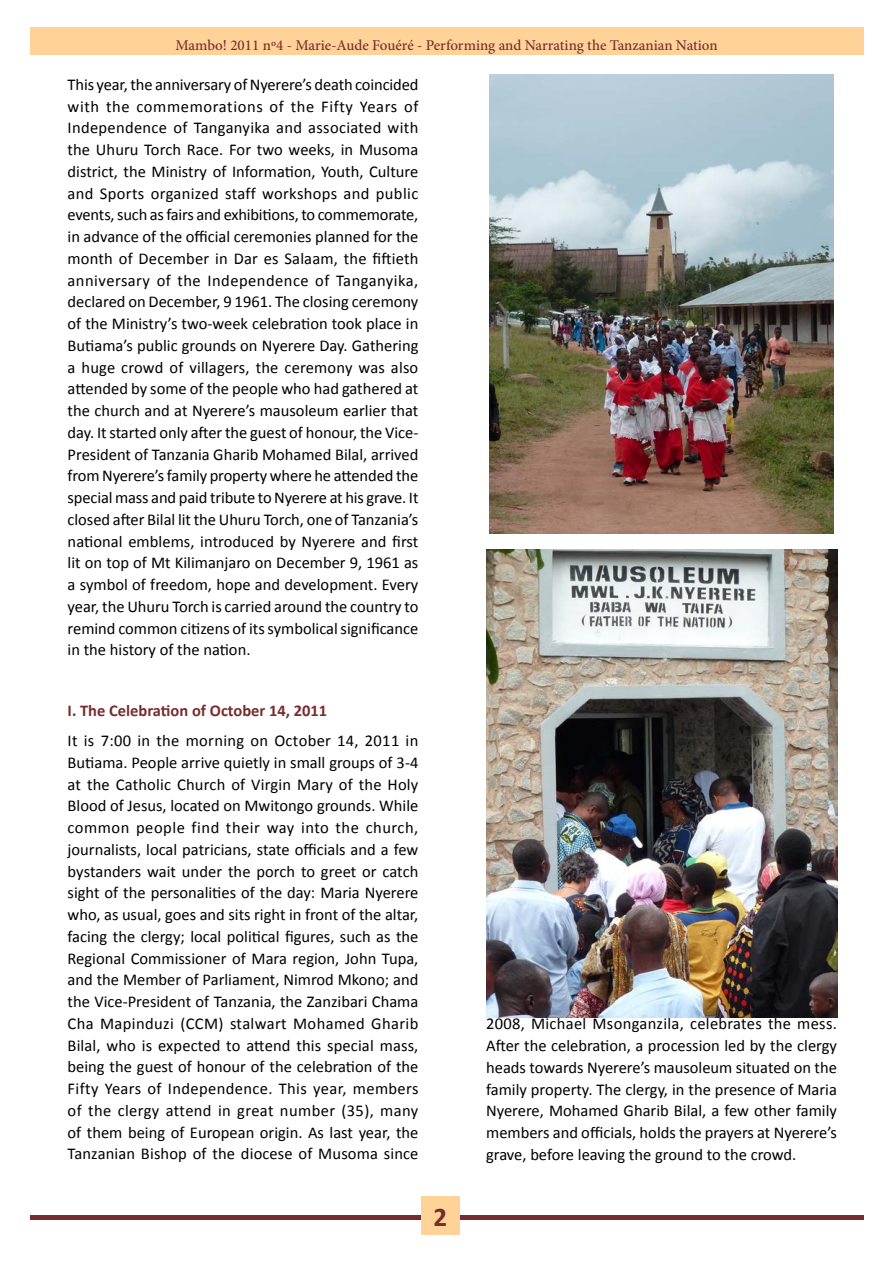
<style>
.page{position:relative;width:893px;height:1263px;background:#fff}
.page>*{position:absolute;margin:0;border:0;box-sizing:border-box;transform-origin:0 0}
.t1{font:700 27px "Calibri";color:#772d30}
.Body_text{font:16.5px/21.8px "Calibri";color:#000;text-align:justify}
.Body_text-2{font:700 16.5px "Calibri";color:#772d30}
.t2{font:500 15px "Minion Pro";color:#772d30}
</style>
<div class="page">
<div style="left:30px;top:1215px;width:833px;height:5px;background:#772d30"></div>
<div style="left:421px;top:1196px;width:38px;height:39px;background:#ffd298"></div>
<div style="left:30px;top:27px;width:833px;height:27px;background:#ffd298"></div>
<img style="left:489px;top:74px;width:345px;height:460px">
<img style="left:486px;top:549px;width:351px;height:468px">
<p class="t2" style="left:175px;top:35px;width:544px">Mambo! 2011 nº4 - Marie-Aude Fouéré - Performing and Narrating the Tanzanian Nation</p>
<p class="Body_text" style="left:68px;top:74px;width:352px">This year, the anniversary of Nyerere’s death coincided with the commemorations of the Fifty Years of Independence of Tanganyika and associated with the Uhuru Torch Race. For two weeks, in Musoma district, the Ministry of Information, Youth, Culture and Sports organized staff workshops and public events, such as fairs and exhibitions, to commemorate, in advance of the official ceremonies planned for the month of December in Dar es Salaam, the fiftieth anniversary of the Independence of Tanganyika, declared on December, 9 1961. The closing ceremony of the Ministry’s two-week celebration took place in Butiama’s public grounds on Nyerere Day. Gathering a huge crowd of villagers, the ceremony was also attended by some of the people who had gathered at the church and at Nyerere’s mausoleum earlier that day. It started only after the guest of honour, the Vice-President of Tanzania Gharib Mohamed Bilal, arrived from Nyerere’s family property where he attended the special mass and paid tribute to Nyerere at his grave. It closed after Bilal lit the Uhuru Torch, one of Tanzania’s national emblems, introduced by Nyerere and first lit on top of Mt Kilimanjaro on December 9, 1961 as a symbol of freedom, hope and development. Every year, the Uhuru Torch is carried around the country to remind common citizens of its symbolical significance in the history of the nation.</p>
<p class="Body_text-2" style="left:68px;top:700px;width:261px">I. The Celebration of October 14, 2011</p>
<p class="Body_text" style="left:68px;top:730px;width:352px">It is 7:00 in the morning on October 14, 2011 in Butiama. People arrive quietly in small groups of 3-4 at the Catholic Church of Virgin Mary of the Holy Blood of Jesus, located on Mwitongo grounds. While common people find their way into the church, journalists, local patricians, state officials and a few bystanders wait under the porch to greet or catch sight of the personalities of the day: Maria Nyerere who, as usual, goes and sits right in front of the altar, facing the clergy; local political figures, such as the Regional Commissioner of Mara region, John Tupa, and the Member of Parliament, Nimrod Mkono; and the Vice-President of Tanzania, the Zanzibari Chama Cha Mapinduzi (CCM) stalwart Mohamed Gharib Bilal, who is expected to attend this special mass, being the guest of honour of the celebration of the Fifty Years of Independence. This year, members of the clergy attend in great number (35), many of them being of European origin. As last year, the Tanzanian Bishop of the diocese of Musoma since</p>
<p class="t1" style="left:433px;top:1199px;width:15px">2</p>
<p class="Body_text" style="left:486px;top:1013px;width:352px">2008, Michael Msonganzila, celebrates the mess.<br>After the celebration, a procession led by the clergy heads towards Nyerere’s mausoleum situated on the family property. The clergy, in the presence of Maria Nyerere, Mohamed Gharib Bilal, a few other family members and officials, holds the prayers at Nyerere’s grave, before leaving the ground to the crowd.</p>
</div>
